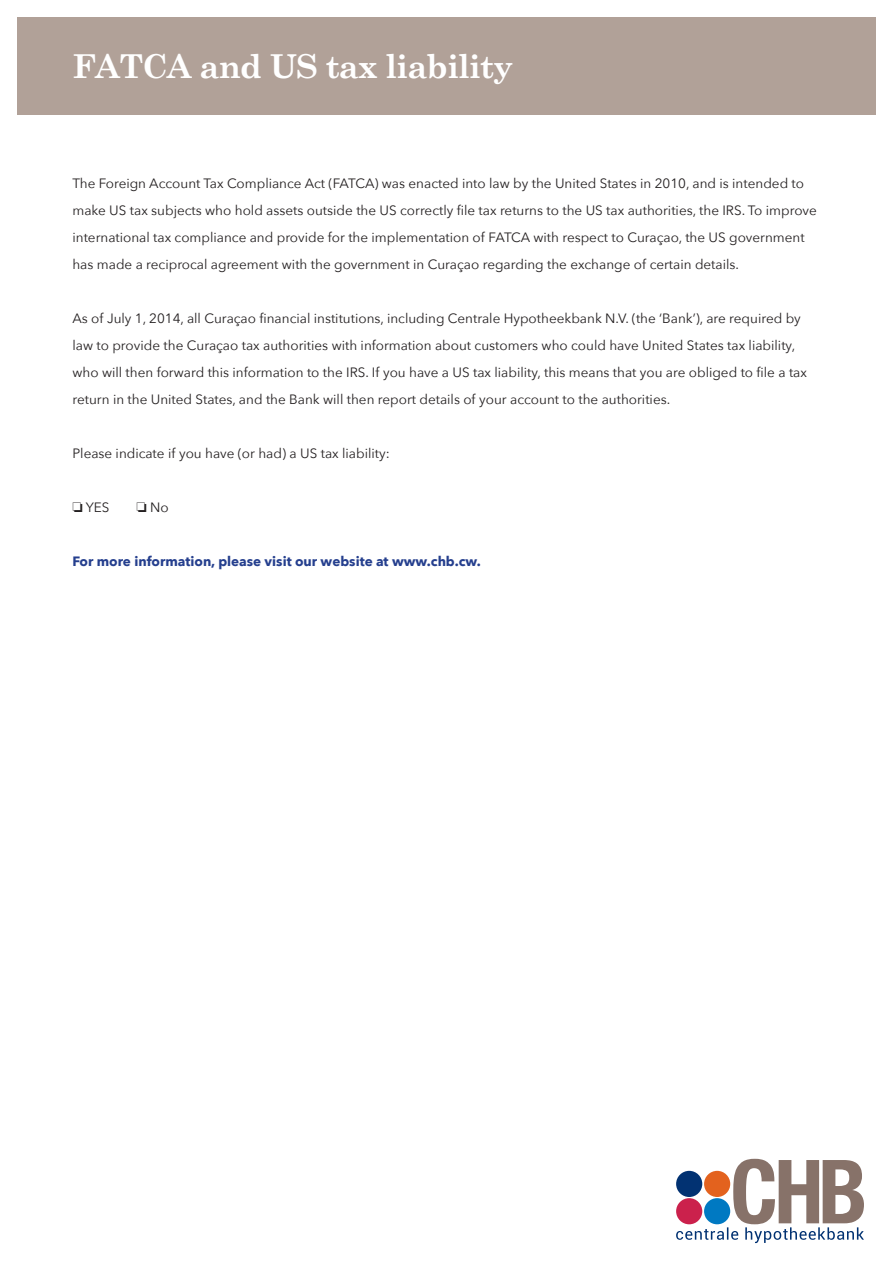
<style>
.page{position:relative;width:893px;height:1263px;background:#fff}
.page>*{position:absolute;margin:0;border:0;box-sizing:border-box;transform-origin:0 0}
.t1{font:700 33px "Century Schoolbook";letter-spacing:-.03em;color:#fff}
.t2{font:13.5px/27px "Avenir Next";color:#231f20}
.t3{font:700 13.5px "Avenir Next";color:#253f8e}
</style>
<div class="page">
<div style="left:17px;top:17px;width:859px;height:98px;background:#b1a198"></div>
<svg style="left:676px;top:1159px;width:188px;height:84px"></svg>
<h1 class="t1" style="left:72px;top:46px;width:442px">FATCA and US tax liability</h1>
<p class="t2" style="left:72px;top:170px;width:746px">The Foreign Account Tax Compliance Act (FATCA) was enacted into law by the United States in 2010, and is intended to make US tax subjects who hold assets outside the US correctly file tax returns to the US tax authorities, the IRS. To improve international tax compliance and provide for the implementation of FATCA with respect to Curaçao, the US government has made a reciprocal agreement with the government in Curaçao regarding the exchange of certain details.</p>
<p class="t2" style="left:72px;top:305px;width:736px">As of July 1, 2014, all Curaçao financial institutions, including Centrale Hypotheekbank N.V. (the ‘Bank’), are required by law to provide the Curaçao tax authorities with information about customers who could have United States tax liability, who will then forward this information to the IRS. If you have a US tax liability, this means that you are obliged to file a tax return in the United States, and the Bank will then report details of your account to the authorities.</p>
<p class="t2" style="left:72px;top:440px;width:319px">Please indicate if you have (or had) a US tax liability:</p>
<p class="t2" style="left:72px;top:494px;width:39px">❏ YES</p>
<p class="t2" style="left:137px;top:494px;width:34px">❏ No</p>
<p class="t3" style="left:72px;top:553px;width:410px">For more information, please visit our website at www.chb.cw.</p>
</div>
